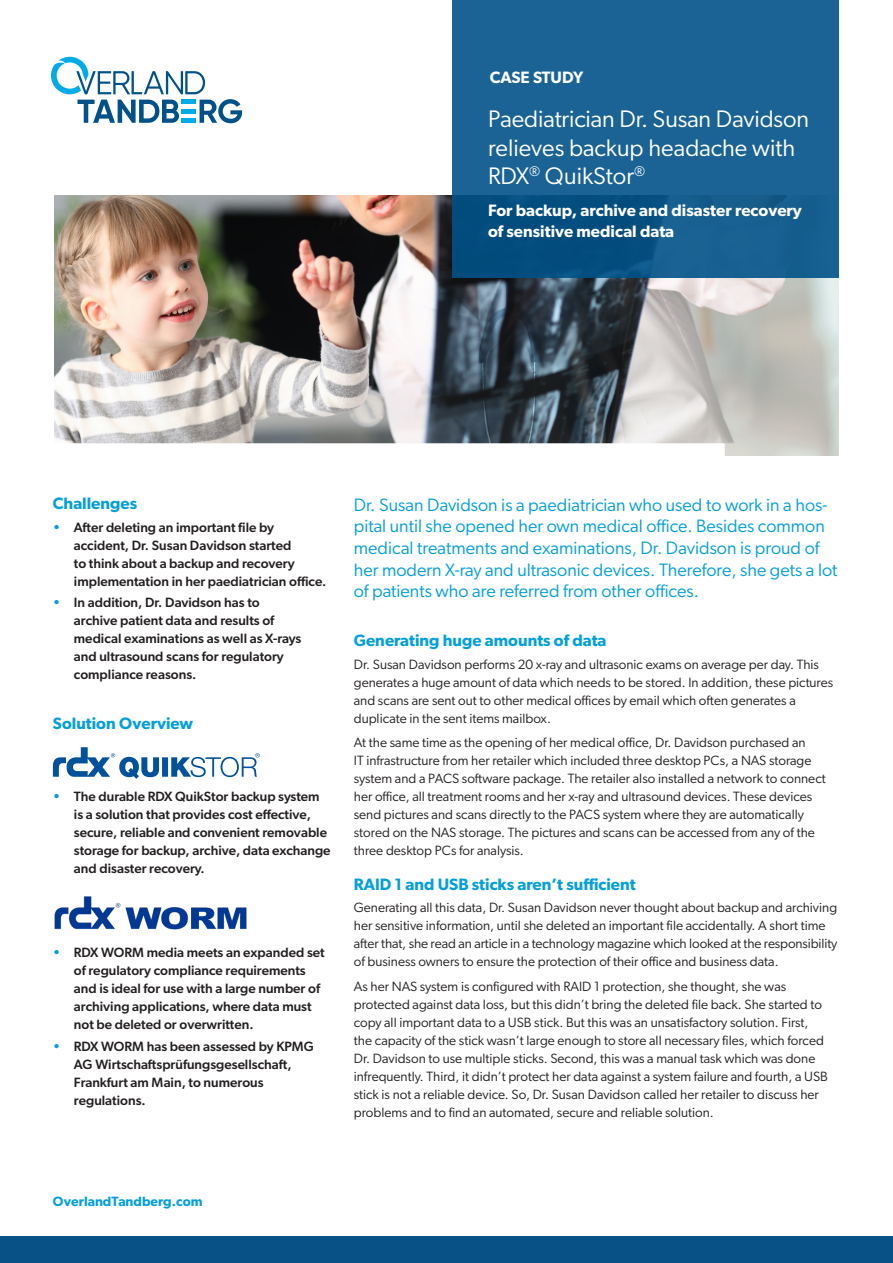
<style>
.page{position:relative;width:893px;height:1263px;background:#fff}
.page>*{position:absolute;margin:0;border:0;box-sizing:border-box;transform-origin:0 0}
.t1{font:24px/28.5px "Gibson";color:#fff}
.t2{font:18px/21.6px "Gibson";color:#049fd9}
.t3{font:600 16.5px "Gibson";color:#049fd9}
.t4{font:600 16.5px/21px "Gibson";color:#fff}
.BODY{font:13.5px/18px "Gibson";color:#231f20}
.t5{font:500 13.5px/18px "Gibson";color:#231f20}
.t6{font:600 13.5px "Gibson";color:#049fd9}
.s1{color:#049fd9}
</style>
<div class="page">
<svg style="left:51px;top:57px;width:191px;height:66px"></svg>
<div style="left:0;top:1236px;width:893px;height:27px;background:#075187"></div>
<img style="left:54px;top:195px;width:785px;height:261px">
<svg style="left:453px;top:0;width:386px;height:278px;background:#155f8f"></svg>
<svg style="left:53px;top:747px;width:207px;height:32px"></svg>
<img style="left:55px;top:896px;width:191px;height:33px">
<h2 class="t4" style="left:490px;top:67px;width:95px">CASE STUDY</h2>
<p class="t1" style="left:488px;top:104px;width:323px">Paediatrician Dr. Susan Davidson relieves backup headache with<br>RDX<sup>®</sup> QuikStor<sup>®</sup></p>
<h2 class="t4" style="left:488px;top:200px;width:315px">For backup, archive and disaster recovery of sensitive medical data</h2>
<h2 class="t3" style="left:53px;top:494px;width:86px">Challenges</h2>
<p class="t5" style="left:74px;top:518px;width:254px;text-indent:-21px"><span class="s1">•</span> After deleting an important file by accident, Dr. Susan Davidson started<br>to think about a backup and recovery implementation in her paediatrician office.</p>
<p class="t5" style="left:74px;top:593px;width:229px;text-indent:-21px"><span class="s1">•</span> In addition, Dr. Davidson has to archive patient data and results of medical examinations as well as X-rays and ultrasound scans for regulatory compliance reasons.</p>
<h2 class="t3" style="left:53px;top:713px;width:142px">Solution Overview</h2>
<p class="t5" style="left:74px;top:787px;width:258px;text-indent:-21px"><span class="s1">•</span> The durable RDX QuikStor backup system is a solution that provides cost effective, secure, reliable and convenient removable storage for backup, archive, data exchange and disaster recovery.</p>
<p class="t5" style="left:74px;top:943px;width:252px;text-indent:-21px"><span class="s1">•</span> RDX WORM media meets an expanded set of regulatory compliance requirements and is ideal for use with a large number of archiving applications, where data must not be deleted or overwritten.</p>
<p class="t5" style="left:74px;top:1037px;width:241px;text-indent:-21px"><span class="s1">•</span> RDX WORM has been assessed by KPMG<br>AG Wirtschaftsprüfungsgesellschaft,<br>Frankfurt am Main, to numerous regulations.</p>
<h1 class="t2" style="left:354px;top:493px;width:485px">Dr. Susan Davidson is a paediatrician who used to work in a hos&shy;pital until she opened her own medical office. Besides common medical treatments and examinations, Dr. Davidson is proud of her modern X-ray and ultrasonic devices. Therefore, she gets a lot of patients who are referred from other offices.</h1>
<h2 class="t3" style="left:354px;top:631px;width:254px">Generating huge amounts of data</h2>
<p class="BODY" style="left:354px;top:655px;width:481px">Dr. Susan Davidson performs 20 x-ray and ultrasonic exams on average per day. This generates a huge amount of data which needs to be stored. In addition, these pictures and scans are sent out to other medical offices by email which often generates a duplicate in the sent items mailbox.</p>
<p class="BODY" style="left:354px;top:733px;width:473px">At the same time as the opening of her medical office, Dr. Davidson purchased an<br>IT infrastructure from her retailer which included three desktop PCs, a NAS storage system and a PACS software package. The retailer also installed a network to connect her office, all treatment rooms and her x-ray and ultrasound devices. These devices send pictures and scans directly to the PACS system where they are automatically stored on the NAS storage. The pictures and scans can be accessed from any of the three desktop PCs for analysis.</p>
<h2 class="t3" style="left:354px;top:874px;width:283px">RAID 1 and USB sticks aren’t sufficient</h2>
<p class="BODY" style="left:354px;top:898px;width:485px">Generating all this data, Dr. Susan Davidson never thought about backup and archiving her sensitive information, until she deleted an important file accidentally. A short time after that, she read an article in a technology magazine which looked at the responsibility of business owners to ensure the protection of their office and business data.</p>
<p class="BODY" style="left:354px;top:977px;width:476px">As her NAS system is configured with RAID 1 protection, she thought, she was protected against data loss, but this didn’t bring the deleted file back. She started to copy all important data to a USB stick. But this was an unsatisfactory solution. First, the capacity of the stick wasn’t large enough to store all necessary files, which forced Dr. Davidson to use multiple sticks. Second, this was a manual task which was done infrequently. Third, it didn’t protect her data against a system failure and fourth, a USB stick is not a reliable device. So, Dr. Susan Davidson called her retailer to discuss her problems and to find an automated, secure and reliable solution.</p>
<p class="t6" style="left:53px;top:1193px;width:151px">OverlandTandberg.com</p>
</div>
